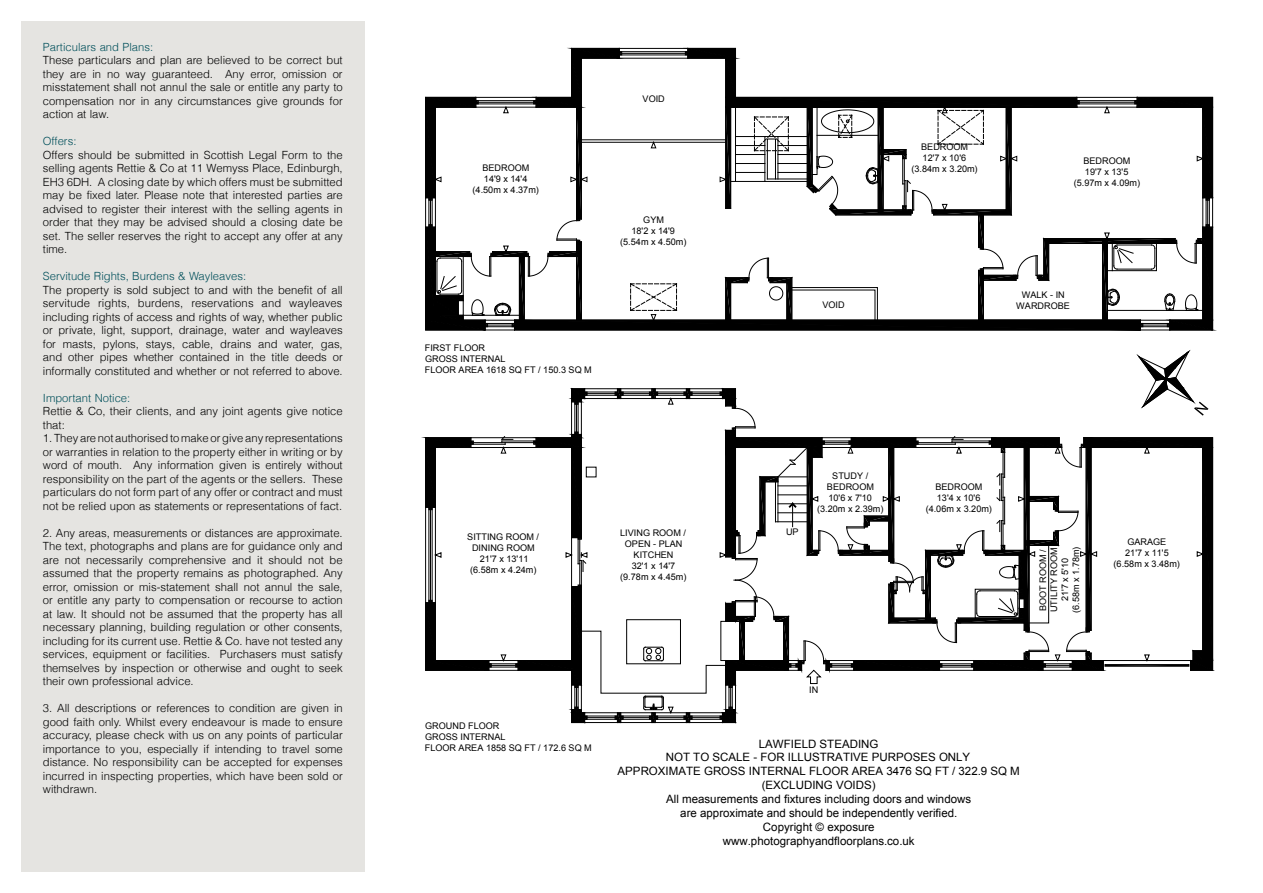
<style>
.page{position:relative;width:1263px;height:893px;background:#fff}
.page>*{position:absolute;margin:0;border:0;box-sizing:border-box;transform-origin:0 0}
.t1{font:11.55px/14px "Arial";color:#000;text-align:center}
.t2{font:300 11.25px/13.5px "Helvetica";color:#000;text-align:justify}
.t3{font:300 11.25px "Helvetica";color:#004f5a}
.t4{font:9.15px/10.9px "Arial";color:#000;text-align:center}
</style>
<div class="page">
<svg style="left:425px;top:351px;width:788px;height:372px"></svg>
<svg style="left:425px;top:48px;width:788px;height:283px"></svg>
<div style="left:21px;top:21px;width:343px;height:851px;background:#e5e4e1"></div>
<p class="t3" style="left:43px;top:38px;width:112px">Particulars and Plans:</p>
<p class="t2" style="left:43px;top:53px;width:301px">These particulars and plan are believed to be correct but they are in no way guaranteed. Any error, omission or misstatement shall not annul the sale or entitle any party to compensation nor in any circumstances give grounds for action at law.</p>
<p class="t3" style="left:43px;top:132px;width:35px">Offers:</p>
<p class="t2" style="left:43px;top:147px;width:301px">Offers should be submitted in Scottish Legal Form to the selling agents Rettie &amp; Co at 11 Wemyss Place, Edinburgh, EH3 6DH. A closing date by which offers must be submitted may be fixed later. Please note that interested parties are advised to register their interest with the selling agents in order that they may be advised should a closing date be set. The seller reserves the right to accept any offer at any time.</p>
<p class="t3" style="left:43px;top:267px;width:205px">Servitude Rights, Burdens &amp; Wayleaves:</p>
<p class="t2" style="left:43px;top:282px;width:301px">The property is sold subject to and with the benefit of all servitude rights, burdens, reservations and wayleaves including rights of access and rights of way, whether public or private, light, support, drainage, water and wayleaves for masts, pylons, stays, cable, drains and water, gas, and other pipes whether contained in the title deeds or informally constituted and whether or not referred to above.</p>
<p class="t3" style="left:43px;top:389px;width:89px">Important Notice:</p>
<p class="t2" style="left:43px;top:404px;width:301px">Rettie &amp; Co, their clients, and any joint agents give notice that:</p>
<p class="t2" style="left:43px;top:431px;width:301px">1. They are not authorised to make or give any representations or warranties in relation to the property either in writing or by word of mouth. Any information given is entirely without responsibility on the part of the agents or the sellers. These particulars do not form part of any offer or contract and must not be relied upon as statements or representations of fact.</p>
<p class="t2" style="left:43px;top:525px;width:301px">2. Any areas, measurements or distances are approximate.<br>The text, photographs and plans are for guidance only and are not necessarily comprehensive and it should not be assumed that the property remains as photographed. Any error, omission or mis-statement shall not annul the sale, or entitle any party to compensation or recourse to action at law. It should not be assumed that the property has all necessary planning, building regulation or other consents, including for its current use. Rettie &amp; Co. have not tested any services, equipment or facilities. Purchasers must satisfy themselves by inspection or otherwise and ought to seek their own professional advice.</p>
<p class="t2" style="left:43px;top:701px;width:301px">3. All descriptions or references to condition are given in good faith only. Whilst every endeavour is made to ensure accuracy, please check with us on any points of particular importance to you, especially if intending to travel some distance. No responsibility can be accepted for expenses incurred in inspecting properties, which have been sold or withdrawn.</p>
<p class="t4" style="left:643px;top:94px;width:24px">VOID</p>
<p class="t4" style="left:921px;top:141px;width:49px;text-align:left">BEDROOM<br>12'7 x 10'6</p>
<p class="t4" style="left:482px;top:162px;width:49px">BEDROOM</p>
<p class="t4" style="left:911px;top:163px;width:68px">(3.84m x 3.20m)</p>
<p class="t4" style="left:473px;top:173px;width:68px">14'9 x 14'4 (4.50m x 4.37m)</p>
<p class="t4" style="left:620px;top:214px;width:68px">GYM<br>18'2 x 14'9 (5.54m x 4.50m)</p>
<p class="t4" style="left:425px;top:342px;width:169px;text-align:left">FIRST FLOOR<br>GROSS INTERNAL<br>FLOOR AREA 1618 SQ FT / 150.3 SQ M</p>
<p class="t4" style="left:822px;top:300px;width:24px">VOID</p>
<p class="t4" style="left:1074px;top:156px;width:68px">BEDROOM<br>19'7 x 13'5 (5.97m x 4.09m)</p>
<p class="t4" style="left:1016px;top:289px;width:55px">WALK - IN<br>WARDROBE</p>
<p class="t4" style="left:467px;top:531px;width:73px">SITTING ROOM /<br>DINING ROOM<br>21'7 x 13'11 (6.58m x 4.24m)</p>
<p class="t4" style="left:620px;top:527px;width:68px">LIVING ROOM /<br>OPEN - PLAN<br>KITCHEN<br>32'1 x 14'7 (9.78m x 4.45m)</p>
<p class="t4" style="left:786px;top:526px;width:14px">UP</p>
<p class="t4" style="left:817px;top:471px;width:68px">STUDY /<br>BEDROOM<br>10'6 x 7'10 (3.20m x 2.39m)</p>
<p class="t4" style="left:926px;top:482px;width:68px">BEDROOM<br>13'4 x 10'6 (4.06m x 3.20m)</p>
<p class="t4" style="left:809px;top:684px;width:11px">IN</p>
<p class="t4" style="left:1038px;top:613px;width:68px;rotate:-90deg">BOOT ROOM /<br>UTILITY ROOM<br>21'7 x 5'10 (6.58m x 1.78m)</p>
<p class="t4" style="left:1113px;top:537px;width:68px">GARAGE<br>21'7 x 11'5 (6.58m x 3.48m)</p>
<p class="t4" style="left:425px;top:721px;width:169px;text-align:left">GROUND FLOOR<br>GROSS INTERNAL<br>FLOOR AREA 1858 SQ FT / 172.6 SQ M</p>
<p class="t1" style="left:617px;top:737px;width:404px">LAWFIELD STEADING<br>NOT TO SCALE - FOR ILLUSTRATIVE PURPOSES ONLY<br>APPROXIMATE GROSS INTERNAL FLOOR AREA 3476 SQ FT / 322.9 SQ M (EXCLUDING VOIDS)<br>All measurements and fixtures including doors and windows<br>are approximate and should be independently verified.<br>Copyright © exposure<br>www.photographyandfloorplans.co.uk</p>
</div>
